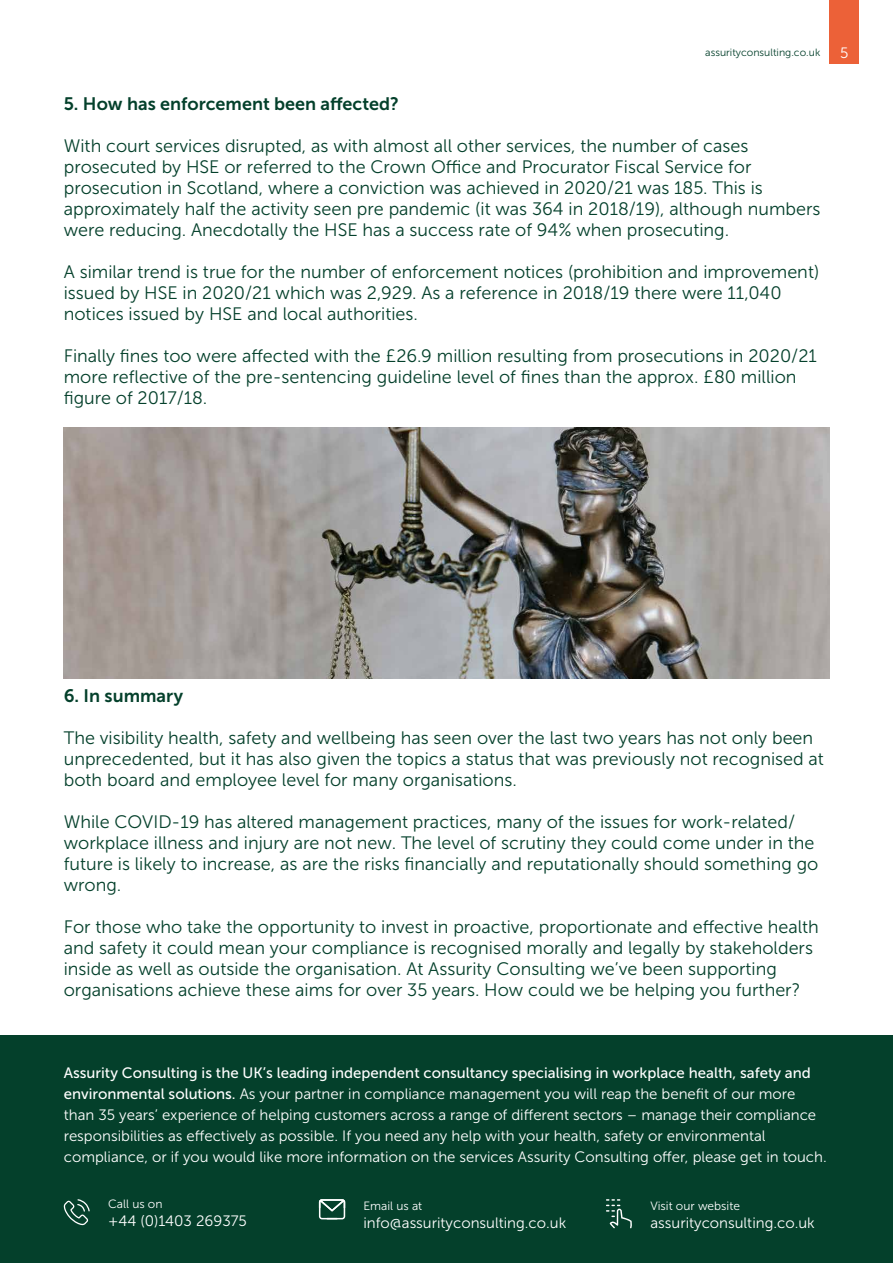
<style>
.page{position:relative;width:893px;height:1263px;background:#fff}
.page>*{position:absolute;margin:0;border:0;box-sizing:border-box;transform-origin:0 0}
.t1{font:18px/21px "Museo Sans 300";color:#04402b}
.t2{font:18px "Museo Sans 700";color:#04402b}
.t3{font:15px/21px "Museo Sans 300";color:#fff}
.t4{font:15px "Museo Sans 500";color:#fff}
.t5{font:12px "Museo Sans 300";color:#fff}
.t6{font:10.5px "Museo Sans 300";color:#04402b}
.s1{font-family:"Museo Sans 500"}
</style>
<div class="page">
<div style="left:829px;top:0;width:30px;height:64px;background:#ec6138"></div>
<div style="left:0;top:1035px;width:893px;height:228px;background:#04402b"></div>
<svg style="left:606px;top:1199px;width:26px;height:29px"></svg>
<svg style="left:64px;top:1199px;width:26px;height:26px"></svg>
<svg style="left:319px;top:1199px;width:26px;height:20px"></svg>
<img style="left:64px;top:427px;width:765px;height:251px">
<p class="t6" style="left:705px;top:47px;width:117px">assurityconsulting.co.uk</p>
<p class="t3" style="left:840px;top:42px;width:10px">5</p>
<p class="t2" style="left:64px;top:94px;width:337px">5. How has enforcement been affected?</p>
<p class="t1" style="left:64px;top:136px;width:758px">With court services disrupted, as with almost all other services, the number of cases prosecuted by HSE or referred to the Crown Office and Procurator Fiscal Service for prosecution in Scotland, where a conviction was achieved in 2020/21 was 185. This is approximately half the activity seen pre pandemic (it was 364 in 2018/19), although numbers were reducing. Anecdotally the HSE has a success rate of 94% when prosecuting.</p>
<p class="t1" style="left:64px;top:262px;width:757px">A similar trend is true for the number of enforcement notices (prohibition and improvement) issued by HSE in 2020/21 which was 2,929. As a reference in 2018/19 there were 11,040 notices issued by HSE and local authorities.</p>
<p class="t1" style="left:64px;top:346px;width:755px">Finally fines too were affected with the £26.9 million resulting from prosecutions in 2020/21 more reflective of the pre-sentencing guideline level of fines than the approx. £80 million figure of 2017/18.</p>
<p class="t2" style="left:64px;top:686px;width:121px">6. In summary</p>
<p class="t1" style="left:64px;top:728px;width:762px">The visibility health, safety and wellbeing has seen over the last two years has not only been unprecedented, but it has also given the topics a status that was previously not recognised at both board and employee level for many organisations.</p>
<p class="t1" style="left:64px;top:812px;width:756px">While COVID-19 has altered management practices, many of the issues for work-related/ workplace illness and injury are not new. The level of scrutiny they could come under in the future is likely to increase, as are the risks financially and reputationally should something go wrong.</p>
<p class="t1" style="left:64px;top:917px;width:757px">For those who take the opportunity to invest in proactive, proportionate and effective health and safety it could mean your compliance is recognised morally and legally by stakeholders inside as well as outside the organisation. At Assurity Consulting we’ve been supporting organisations achieve these aims for over 35 years. How could we be helping you further?</p>
<p class="t4" style="left:64px;top:1064px;width:749px">Assurity Consulting is the UK’s leading independent consultancy specialising in workplace health, safety and</p>
<p class="t3" style="left:64px;top:1083px;width:764px"><span class="s1">environmental solutions.</span> As your partner in compliance management you will reap the benefit of our more than 35 years’ experience of helping customers across a range of different sectors – manage their compliance responsibilities as effectively as possible. If you need any help with your health, safety or environmental compliance, or if you would like more information on the services Assurity Consulting offer, please get in touch.</p>
<p class="t5" style="left:650px;top:1200px;width:91px">Visit our website</p>
<p class="t3" style="left:650px;top:1213px;width:166px">assurityconsulting.co.uk</p>
<p class="t5" style="left:108px;top:1197px;width:56px">Call us on</p>
<p class="t3" style="left:108px;top:1211px;width:140px">+44 (0)1403 269375</p>
<p class="t5" style="left:363px;top:1200px;width:60px">Email us at</p>
<p class="t3" style="left:363px;top:1213px;width:204px">info@assurityconsulting.co.uk</p>
</div>
